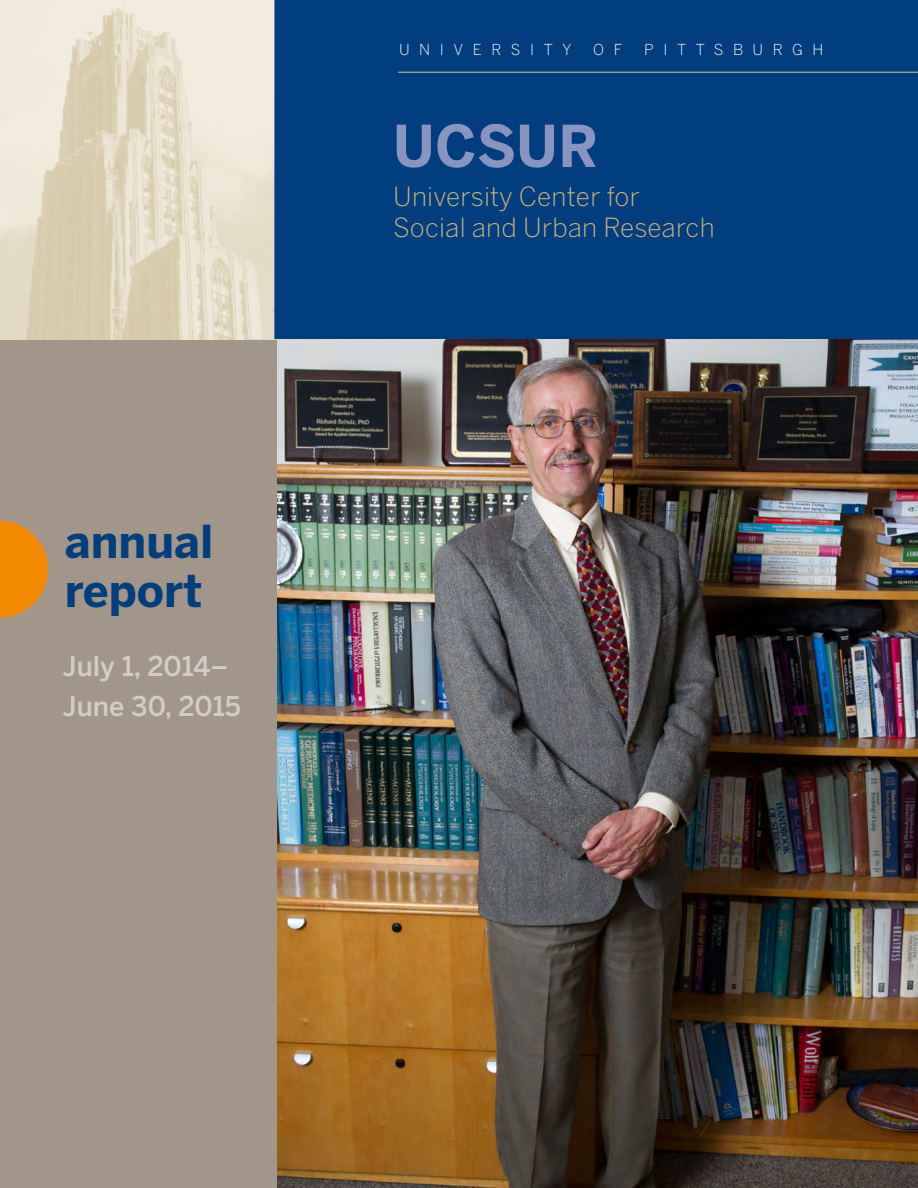
<style>
.page{position:relative;width:918px;height:1188px;background:#fff}
.page>*{position:absolute;margin:0;border:0;box-sizing:border-box;transform-origin:0 0}
.t1{font:700 57.15px "Benton Sans";letter-spacing:.005em;color:#8896bf}
.t2{font:700 45px/48px "Benton Sans";color:#003e7e}
.t3{font:500 27px/40.5px "Benton Sans";color:#d5cdc5}
.t4{font:300 26.25px/31.5px "Benton Sans";letter-spacing:.01em;color:#cbb677}
.t5{font:300 15px "Benton Sans";letter-spacing:.64em;color:#fff}
</style>
<div class="page">
<div style="left:274px;top:0;width:644px;height:339px;background:#003e7e"></div>
<img style="left:0;top:0;width:274px;height:340px">
<img style="left:245px;top:339px;width:673px;height:849px">
<div style="left:0;top:340px;width:276px;height:848px;background:#a2958a"></div>
<hr style="left:398px;top:72px;width:520px;height:1px;background:#cbb677">
<svg style="left:0;top:521px;width:48px;height:97px"></svg>
<h2 class="t2" style="left:65px;top:518px;width:150px">annual report</h2>
<p class="t3" style="left:63px;top:646px;width:180px">July 1, 2014–<br>June 30, 2015</p>
<p class="t5" style="left:399px;top:41px;width:174px">UNIVERSITY</p>
<p class="t5" style="left:593px;top:41px;width:30px">O F</p>
<p class="t5" style="left:644px;top:41px;width:181px">PITTSBURGH</p>
<h1 class="t1" style="left:393px;top:112px;width:207px">UCSUR</h1>
<p class="t4" style="left:393px;top:180px;width:323px">University Center for<br>Social and Urban Research</p>
</div>
